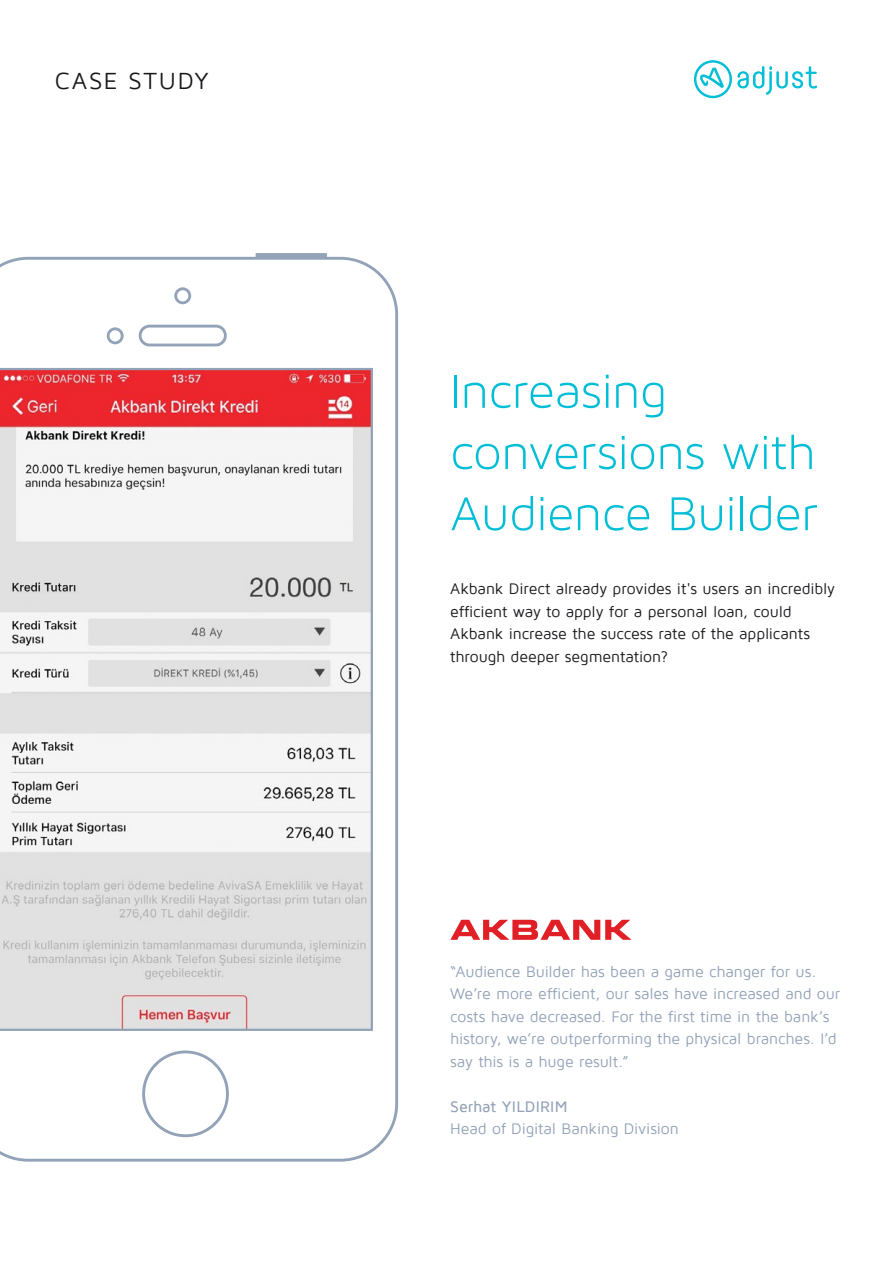
<style>
.page{position:relative;width:893px;height:1263px;background:#fff}
.page>*{position:absolute;margin:0;border:0;box-sizing:border-box;transform-origin:0 0}
.t1{font:51px/61.2px "Maven Pro Light 300";letter-spacing:-.01em;color:#00bed5}
.t2{font:24px "Maven Pro";letter-spacing:.065em;color:#1a171c}
.t3{font:15.75px/22.5px "Maven Pro";letter-spacing:-.005em;color:#92a2b7}
.t4{font:15.75px/22.5px "Maven Pro";letter-spacing:-.005em;color:#1a171c}
.s1{font-weight:500}
</style>
<div class="page">
<svg style="left:0;top:253px;width:398px;height:908px"></svg>
<svg style="left:142px;top:1050px;width:87px;height:87px"></svg>
<svg style="left:107px;top:327px;width:17px;height:17px"></svg>
<svg style="left:174px;top:287px;width:17px;height:17px"></svg>
<svg style="left:139px;top:325px;width:88px;height:21px"></svg>
<svg style="left:694px;top:60px;width:123px;height:38px"></svg>
<svg style="left:450px;top:920px;width:181px;height:20px"></svg>
<p class="t2" style="left:55px;top:68px;width:155px">CASE STUDY</p>
<p class="t1" style="left:450px;top:360px;width:369px">Increasing conversions with<br>Audience Builder</p>
<p class="t4" style="left:450px;top:578px;width:386px">Akbank Direct already provides it's users an incredibly efficient way to apply for a personal loan, could Akbank increase the success rate of the applicants through deeper segmentation?</p>
<p class="t3" style="left:450px;top:960px;width:392px">“Audience Builder has been a game changer for us.<br>We’re more efficient, our sales have increased and our costs have decreased. For the first time in the bank’s history, we’re outperforming the physical branches. I’d say this is a huge result.”</p>
<p class="t3" style="left:450px;top:1095px;width:230px"><span class="s1">Serhat YILDIRIM<br></span>Head of Digital Banking Division</p>
</div>
